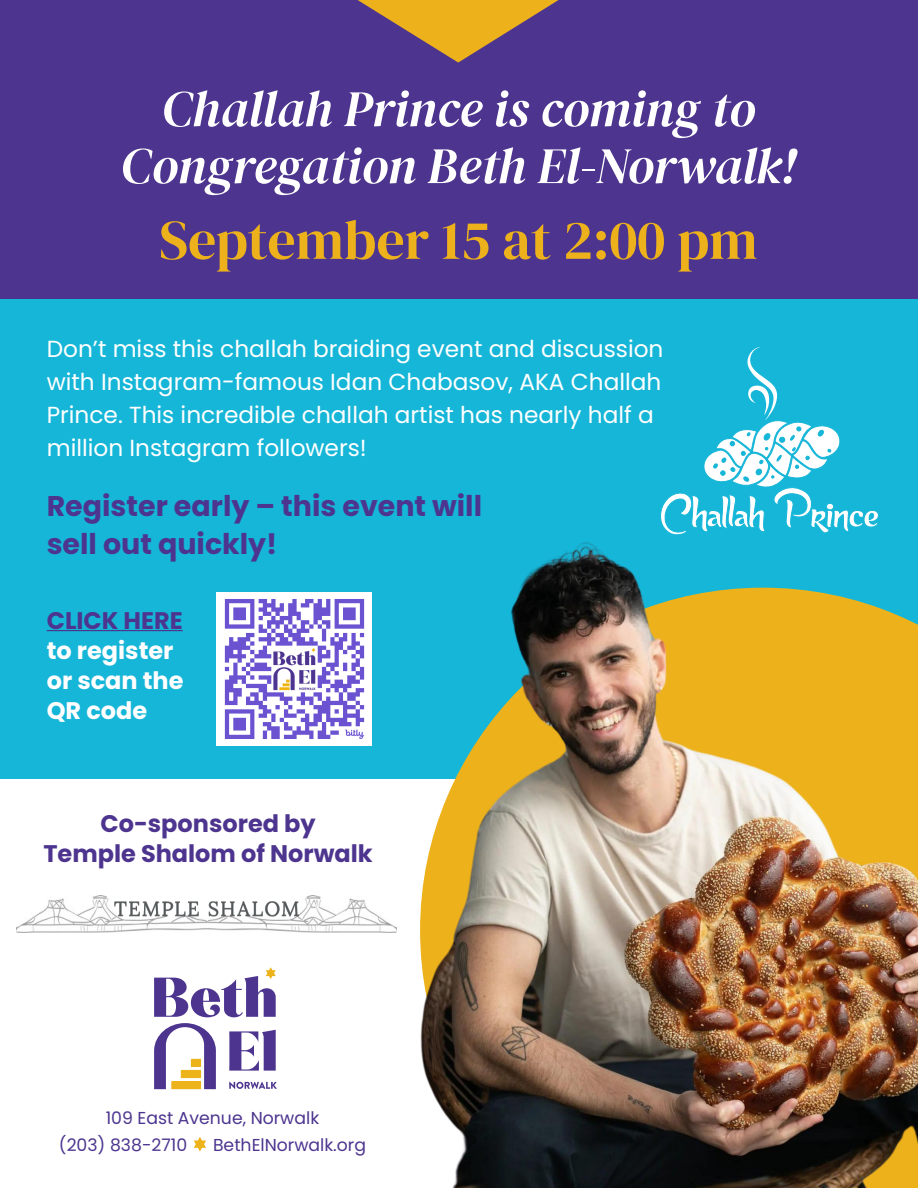
<style>
.page{position:relative;width:918px;height:1188px;background:#fff}
.page>*{position:absolute;margin:0;border:0;box-sizing:border-box;transform-origin:0 0}
.t1{font:55.5px "DM Serif Display";color:#edb21b}
.t2{font:italic 51px/57px "DM Serif Display";color:#fff;text-align:center}
.t3{font:700 28.5px/37.5px "Poppins";color:#4d358f}
.t4{font:700 24px/30px "Poppins";color:#4d358f;text-align:center}
.t5{font:700 24px/30px "Poppins";color:#fff}
.t6{font:23.25px/33px "Poppins";color:#fff}
.t7{font:17.25px/27.3px "Poppins";color:#4d358f}
</style>
<div class="page">
<div style="left:0;top:278px;width:918px;height:501px;background:#16b6d8"></div>
<div style="left:0;top:0;width:918px;height:298px;background:#4d358f"></div>
<img style="left:212px;top:298px;width:706px;height:890px">
<img style="left:217px;top:593px;width:155px;height:153px">
<svg style="left:154px;top:967px;width:123px;height:122px"></svg>
<svg style="left:358px;top:0;width:201px;height:63px"></svg>
<svg style="left:194px;top:1137px;width:12px;height:14px"></svg>
<svg style="left:660px;top:347px;width:219px;height:191px"></svg>
<hr style="left:47px;top:630px;width:136px;height:1px;background:#4d358f">
<img style="left:17px;top:896px;width:380px;height:37px">
<img style="left:115px;top:901px;width:184px;height:16px">
<h2 class="t2" style="left:121px;top:81px;width:677px">Challah Prince is coming to<br>Congregation Beth El-Norwalk!</h2>
<h1 class="t1" style="left:159px;top:208px;width:600px">September 15 at 2:00 pm</h1>
<p class="t6" style="left:47px;top:333px;width:618px">Don’t miss this challah braiding event and discussion with Instagram-famous Idan Chabasov, AKA Challah Prince. This incredible challah artist has nearly half a million Instagram followers!</p>
<p class="t3" style="left:47px;top:488px;width:437px">Register early – this event will sell out quickly!</p>
<p class="t4" style="left:47px;top:606px;width:138px">CLICK HERE</p>
<p class="t5" style="left:47px;top:636px;width:138px">to register or scan the<br>QR code</p>
<p class="t4" style="left:43px;top:809px;width:331px">Co-sponsored by<br>Temple Shalom of Norwalk</p>
<p class="t7" style="left:59px;top:1104px;width:262px;text-indent:47px">109 East Avenue, Norwalk (203) 838-2710</p>
<p class="t7" style="left:213px;top:1131px;width:154px">BethElNorwalk.org</p>
</div>
